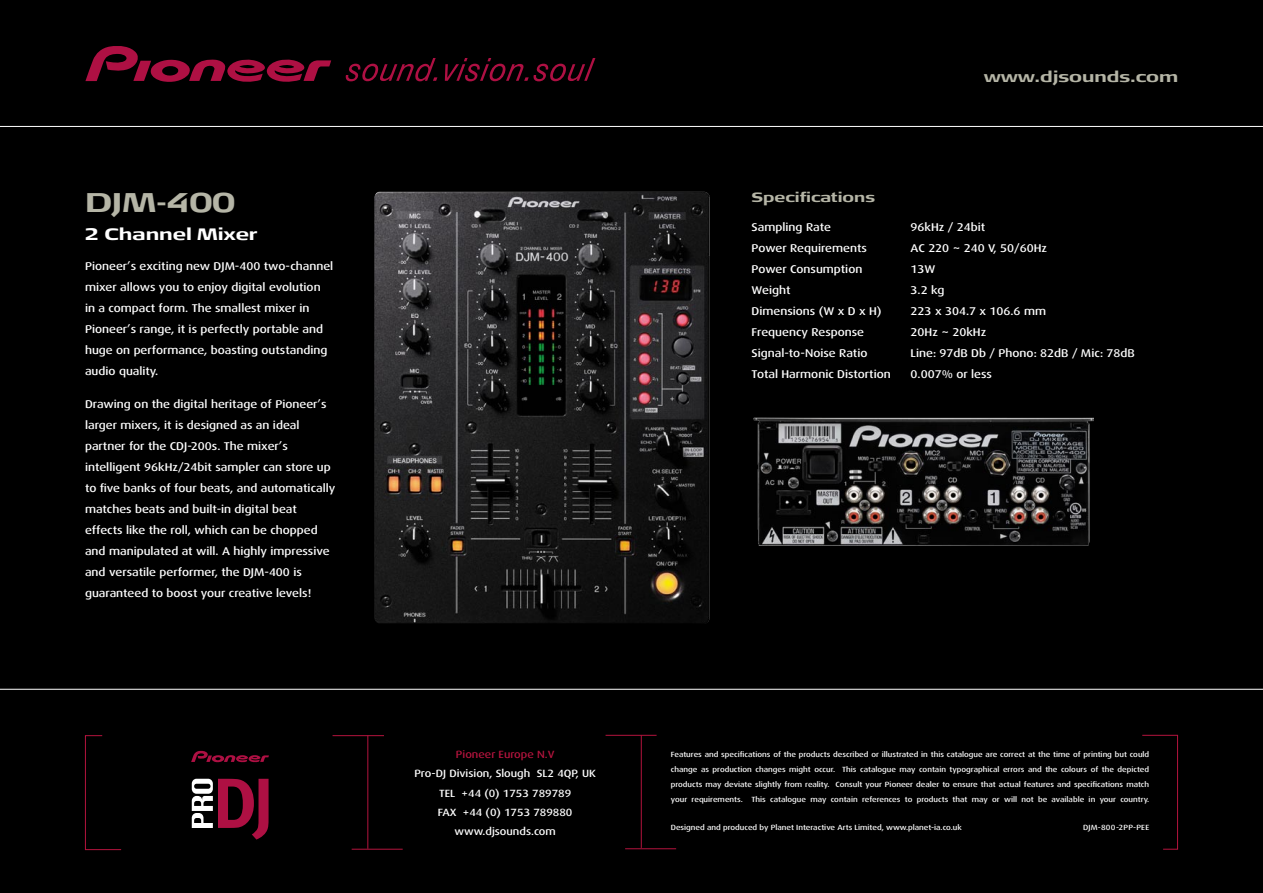
<style>
.page{position:relative;width:1263px;height:893px;background:#fff}
.page>*{position:absolute;margin:0;border:0;box-sizing:border-box;transform-origin:0 0}
.t1{font:700 27px "Signa Ext Column";letter-spacing:-.02em;color:#b5b5a6}
.t2{font:700 16.5px "Signa Ext Column";color:#fff}
.t3{font:700 15px "Signa Ext Column";color:#b5b5a6}
.t4{font:700 13.5px "Signa Ext Column";color:#b5b5a6}
.t5{font:500 11.25px/21px "Dax Wide";color:#fff}
.t6{font:500 10.5px/19.2px "Dax Wide";color:#fff;text-align:center}
.t7{font:500 10.5px "Dax Wide";color:#b5143e}
.t8{font:500 7.5px/15px "Dax Wide";color:#fff;text-align:justify}
.t9{font:500 7.5px "Dax Wide";letter-spacing:.025em;color:#fff}
</style>
<div class="page">
<div style="left:0;top:127px;width:1263px;height:562px;background:#000"></div>
<img style="left:374px;top:191px;width:336px;height:432px">
<img style="left:754px;top:417px;width:340px;height:128px">
<div style="left:0;top:689px;width:1263px;height:204px;background:#000"></div>
<div style="left:0;top:0;width:1263px;height:127px;background:#000"></div>
<svg style="left:345px;top:58px;width:92px;height:23px;background:#2e0411"></svg>
<svg style="left:445px;top:58px;width:150px;height:23px;background:#2c0310"></svg>
<svg style="left:85px;top:45px;width:246px;height:38px;background:#400518"></svg>
<div style="left:85px;top:735px;width:37px;height:115px;background:#000"></div>
<hr style="left:333px;top:735px;width:51px;height:1px;background:#b5143e">
<hr style="left:352px;top:849px;width:51px;height:1px;background:#b5143e">
<hr style="left:367px;top:735px;width:1px;height:114px;background:#b5143e">
<hr style="left:605px;top:735px;width:52px;height:1px;background:#b5143e">
<hr style="left:625px;top:848px;width:51px;height:1px;background:#b5143e">
<hr style="left:641px;top:735px;width:1px;height:113px;background:#b5143e">
<div style="left:1141px;top:734px;width:37px;height:116px;background:#000"></div>
<svg style="left:191px;top:750px;width:78px;height:13px"></svg>
<svg style="left:192px;top:779px;width:77px;height:60px;background:#63283b"></svg>
<h1 class="t1" style="left:85px;top:186px;width:152px">DJM-400</h1>
<h2 class="t2" style="left:85px;top:224px;width:174px">2 Channel Mixer</h2>
<p class="t5" style="left:85px;top:255px;width:250px">Pioneer’s exciting new DJM-400 two-channel mixer allows you to enjoy digital evolution in a compact form. The smallest mixer in Pioneer’s range, it is perfectly portable and huge on performance, boasting outstanding audio quality.</p>
<p class="t5" style="left:85px;top:394px;width:252px">Drawing on the digital heritage of Pioneer’s larger mixers, it is designed as an ideal partner for the CDJ-200s. The mixer’s intelligent 96kHz/24bit sampler can store up to five banks of four beats, and automatically matches beats and built-in digital beat effects like the roll, which can be chopped and manipulated at will. A highly impressive and versatile performer, the DJM-400 is guaranteed to boost your creative levels!</p>
<h3 class="t3" style="left:984px;top:68px;width:196px">www.djsounds.com</h3>
<p class="t4" style="left:752px;top:189px;width:125px">Specifications</p>
<p class="t5" style="left:752px;top:217px;width:81px">Sampling Rate</p>
<p class="t5" style="left:911px;top:217px;width:76px">96kHz / 24bit</p>
<p class="t5" style="left:752px;top:238px;width:117px">Power Requirements</p>
<p class="t5" style="left:911px;top:238px;width:138px">AC 220 ~ 240 V, 50/60Hz</p>
<p class="t5" style="left:752px;top:259px;width:112px">Power Consumption</p>
<p class="t5" style="left:911px;top:259px;width:26px">13W</p>
<p class="t5" style="left:752px;top:280px;width:40px">Weight</p>
<p class="t5" style="left:911px;top:280px;width:35px">3.2 kg</p>
<p class="t5" style="left:752px;top:301px;width:132px">Dimensions (W x D x H)</p>
<p class="t5" style="left:911px;top:301px;width:137px">223 x 304.7 x 106.6 mm</p>
<p class="t5" style="left:752px;top:322px;width:114px">Frequency Response</p>
<p class="t5" style="left:911px;top:322px;width:77px">20Hz ~ 20kHz</p>
<p class="t5" style="left:752px;top:343px;width:117px">Signal-to-Noise Ratio</p>
<p class="t5" style="left:911px;top:343px;width:226px">Line: 97dB Db / Phono: 82dB / Mic: 78dB</p>
<p class="t5" style="left:752px;top:364px;width:141px">Total Harmonic Distortion</p>
<p class="t5" style="left:911px;top:364px;width:83px">0.007% or less</p>
<p class="t7" style="left:456px;top:749px;width:100px">Pioneer Europe N.V</p>
<p class="t6" style="left:414px;top:764px;width:183px">Pro-DJ Division, Slough SL2 4QP, UK<br>TEL +44 (0) 1753 789789<br>FAX +44 (0) 1753 789880 www.djsounds.com</p>
<p class="t8" style="left:671px;top:747px;width:480px">Features and specifications of the products described or illustrated in this catalogue are correct at the time of printing but could change as production changes might occur. This catalogue may contain typographical errors and the colours of the depicted products may deviate slightly from reality. Consult your Pioneer dealer to ensure that actual features and specifications match your requirements. This catalogue may contain references to products that may or will not be available in your country.</p>
<p class="t8" style="left:671px;top:820px;width:292px">Designed and produced by Planet Interactive Arts Limited, www.planet-ia.co.uk</p>
<p class="t9" style="left:1083px;top:823px;width:68px">DJM-800-2PP-PEE</p>
</div>
